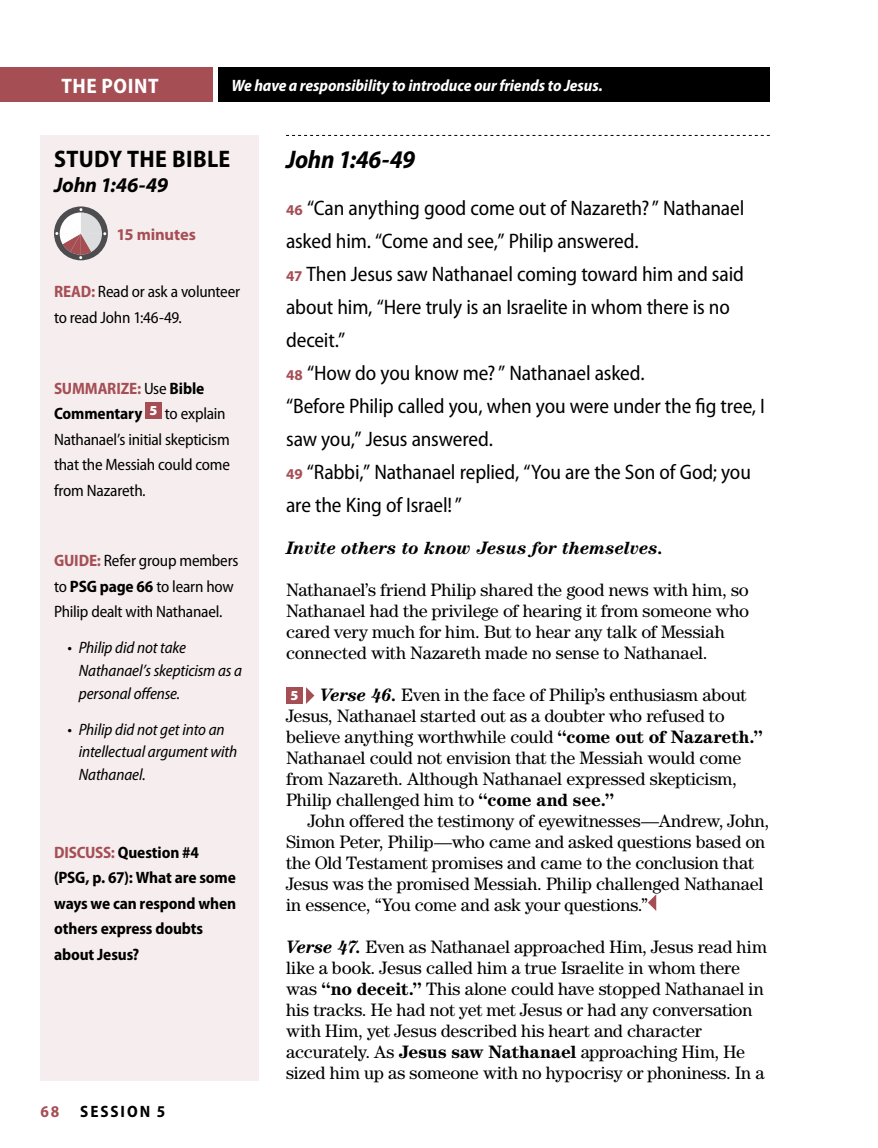
<style>
.page{position:relative;width:878px;height:1148px;background:#fff}
.page>*{position:absolute;margin:0;border:0;box-sizing:border-box;transform-origin:0 0}
.t1{font:italic 700 semi-condensed 25.5px "Myriad Pro";letter-spacing:-.01em;color:#000}
.t2{font:700 semi-condensed 24px "Myriad Pro";letter-spacing:.015em;color:#000}
.t3{font:semi-condensed 21px/33px "Myriad Pro";letter-spacing:-.01em;color:#000}
.t4{font:italic 700 21px "Myriad Pro";letter-spacing:-.01em;color:#000}
.t5{font:700 semi-condensed 21px "Myriad Pro";letter-spacing:.025em;color:#fff}
.t6{font:18px/21px "Century Std";letter-spacing:-.01em;color:#000}
.t7{font:italic 700 18px "Century Std";letter-spacing:-.01em;color:#000}
.t8{font:semi-condensed 16.5px/25.5px "Myriad Pro";letter-spacing:-.015em;color:#000}
.t9{font:italic semi-condensed 16.5px/22.5px "Myriad Pro";letter-spacing:-.01em;color:#000}
.t10{font:700 semi-condensed 16.5px/25.5px "Myriad Pro";letter-spacing:-.005em;color:#000}
.t11{font:italic 700 semi-condensed 16.5px "Myriad Pro";letter-spacing:-.005em;color:#fff}
.t12{font:700 16.5px "Myriad Pro";letter-spacing:-.01em;color:#a54f55}
.t13{font:700 semi-condensed 16.5px "Myriad Pro";color:#a54f55}
.s1{font-weight:700;color:#a54f55}
.s2{font-weight:700}
.s3{font-style:italic}
.s4{color:#a54f55}
.s5{font-weight:700;font-stretch:normal;font-size:15px;color:#a54f55}
.s6{font-family:"Myriad Pro";font-weight:900;font-size:13.8px;color:#fff}
.s7{font-weight:700;font-style:italic}
</style>
<div class="page">
<div style="left:0;top:68px;width:213px;height:34px;background:#a54f55"></div>
<div style="left:218px;top:68px;width:552px;height:34px;background:#000"></div>
<svg style="left:286px;top:135px;width:484px;height:1px"></svg>
<div style="left:286px;top:687px;width:17px;height:17px;background:#a54f55"></div>
<svg style="left:306px;top:687px;width:8px;height:17px"></svg>
<svg style="left:648px;top:894px;width:8px;height:17px"></svg>
<div style="left:40px;top:135px;width:219px;height:945px;background:#f6edee"></div>
<div style="left:145px;top:402px;width:17px;height:17px;background:#a54f55"></div>
<svg style="left:54px;top:206px;width:54px;height:54px"></svg>
<p class="t5" style="left:62px;top:74px;width:98px">THE POINT</p>
<p class="t11" style="left:231px;top:76px;width:373px">We have a responsibility to introduce our friends to Jesus.</p>
<h2 class="t2" style="left:54px;top:145px;width:177px">STUDY THE BIBLE</h2>
<p class="t4" style="left:54px;top:173px;width:116px">John 1:46-49</p>
<p class="t12" style="left:116px;top:225px;width:81px">15 minutes</p>
<p class="t8" style="left:54px;top:279px;width:187px"><span class="s1">READ:</span> Read or ask a volunteer to read John 1:46-49.</p>
<p class="t8" style="left:54px;top:375px;width:177px"><span class="s1">SUMMARIZE:</span> Use <span class="s2">Bible<br>Commentary</span> <sup>5</sup> to explain<br>Nathanael’s initial skepticism that the Messiah could come from Nazareth<span class="s3">.</span></p>
<p class="t8" style="left:54px;top:548px;width:186px"><span class="s1">GUIDE:</span> Refer group members to <span class="s2">PSG page 66</span> to learn how<br>Philip dealt with Nathanael.</p>
<p class="t9" style="left:79px;top:637px;width:165px;text-indent:-11px">• Philip did not take<br>Nathanael’s skepticism as a personal offense.</p>
<p class="t9" style="left:79px;top:718px;width:160px;text-indent:-11px">• Philip did not get into an intellectual argument with<br>Nathanael.</p>
<p class="t10" style="left:54px;top:839px;width:184px"><span class="s4">DISCUSS:</span> Question #4 (PSG, p. 67): What are some ways we can respond when others express doubts about Jesus?</p>
<p class="t13" style="left:40px;top:1102px;width:20px">68</p>
<p class="t10" style="left:80px;top:1099px;width:87px">Session 5</p>
<h1 class="t1" style="left:286px;top:146px;width:131px">John 1:46-49</h1>
<p class="t3" style="left:286px;top:192px;width:480px"><span class="s5">46</span> “Can anything good come out of Nazareth?” Nathanael asked him. “Come and see,” Philip answered.<br><span class="s5">47</span> Then Jesus saw Nathanael coming toward him and said about him, “Here truly is an Israelite in whom there is no deceit.”<br><span class="s5">48</span> “How do you know me?” Nathanael asked.<br>“Before Philip called you, when you were under the fig tree, I saw you,” Jesus answered.<br><span class="s5">49</span> “Rabbi,” Nathanael replied, “You are the Son of God; you are the King of Israel!”</p>
<p class="t7" style="left:286px;top:537px;width:378px">Invite others to know Jesus for themselves.</p>
<p class="t6" style="left:286px;top:579px;width:464px">Nathanael’s friend Philip shared the good news with him, so Nathanael had the privilege of hearing it from someone who cared very much for him. But to hear any talk of Messiah connected with Nazareth made no sense to Nathanael.</p>
<p class="t6" style="left:286px;top:684px;width:478px"><span class="s6">5</span> <span class="s7">Verse 46.</span> Even in the face of Philip’s enthusiasm about Jesus, Nathanael started out as a doubter who refused to believe anything worthwhile could <span class="s2">“come out of Nazareth.” </span>Nathanael could not envision that the Messiah would come from Nazareth. Although Nathanael expressed skepticism, Philip challenged him to <span class="s2">“come and see.”</span></p>
<p class="t6" style="left:286px;top:810px;width:485px;text-indent:22px">John offered the testimony of eyewitnesses—Andrew, John, Simon Peter, Philip—who came and asked questions based on the Old Testament promises and came to the conclusion that Jesus was the promised Messiah. Philip challenged Nathanael in essence, “You come and ask your questions.”</p>
<p class="t6" style="left:286px;top:936px;width:482px"><span class="s7">Verse 47.</span> Even as Nathanael approached Him, Jesus read him like a book. Jesus called him a true Israelite in whom there was <span class="s2">“no deceit.”</span> This alone could have stopped Nathanael in his tracks. He had not yet met Jesus or had any conversation with Him, yet Jesus described his heart and character accurately. As <span class="s2">Jesus saw Nathanael</span> approaching Him, He sized him up as someone with no hypocrisy or phoniness. In a</p>
</div>
